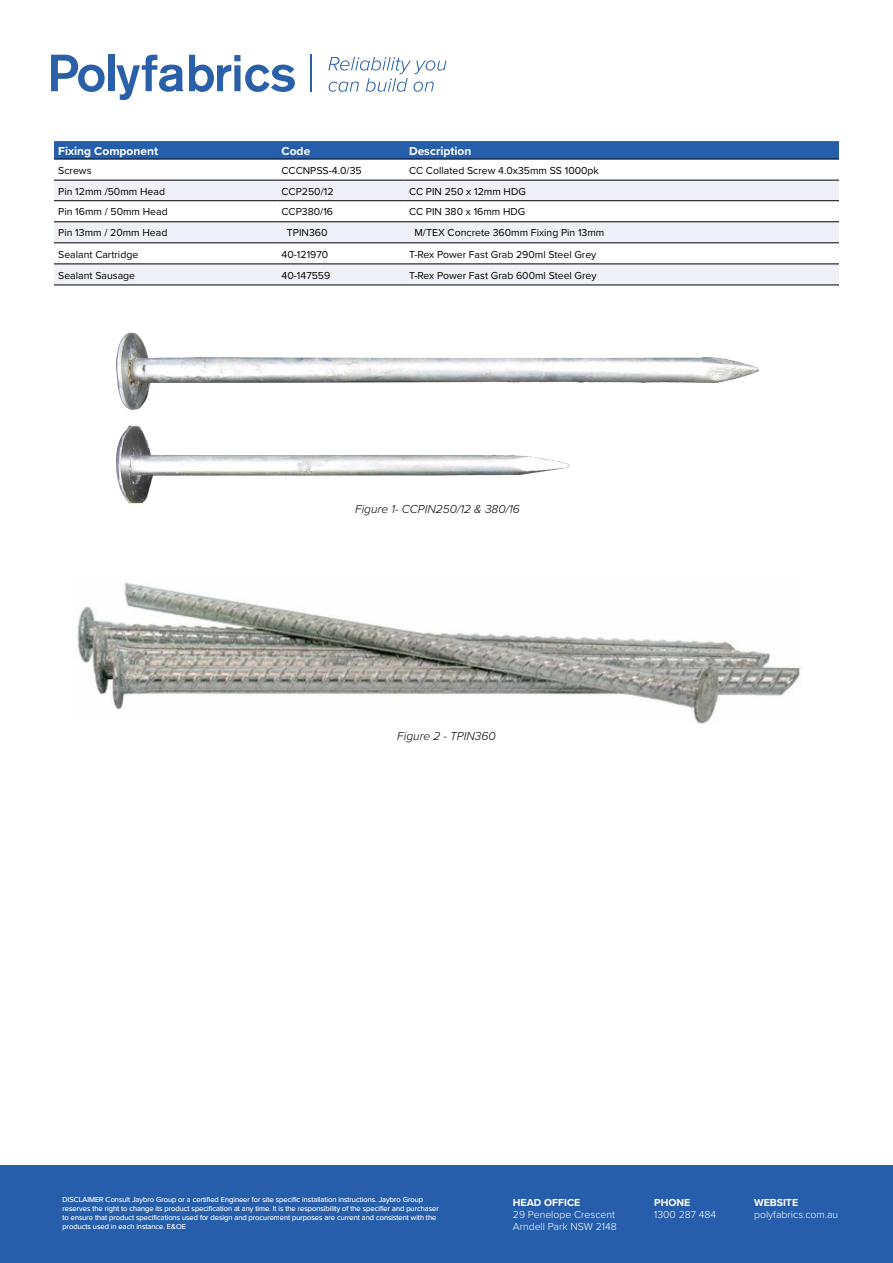
<style>
.page{position:relative;width:893px;height:1263px;background:#fff}
.page>*{position:absolute;margin:0;border:0;box-sizing:border-box;transform-origin:0 0}
.t1{font:italic 300 12px "Proxima Nova";color:#000}
.t2{font:700 12px "Proxima Nova";color:#fff}
.t3{font:10.5px "Proxima Nova";color:#000}
.t4{font:300 10.5px/12px "Proxima Nova";color:#fff}
.t5{font:700 10.5px "Proxima Nova";color:#fff}
.t6{font:300 7.5px/9px "Proxima Nova";color:#fff}
</style>
<div class="page">
<svg style="left:51px;top:55px;width:54px;height:37px"></svg>
<div style="left:108px;top:55px;width:6px;height:36px;background:#2960a8"></div>
<svg style="left:116px;top:55px;width:67px;height:45px"></svg>
<svg style="left:189px;top:55px;width:106px;height:37px"></svg>
<hr style="left:310px;top:54px;width:2px;height:38px;background:#2960a8">
<svg style="left:328px;top:57px;width:118px;height:35px"></svg>
<div style="left:0;top:1165px;width:893px;height:98px;background:#265eac"></div>
<svg style="left:54px;top:141px;width:785px;height:18px;background:#265ca8"></svg>
<svg style="left:54px;top:179px;width:785px;height:1px"></svg>
<svg style="left:54px;top:181px;width:785px;height:104px;fill:#eff0f8"></svg>
<hr style="left:54px;top:180px;width:223px;height:1px;background:#000">
<hr style="left:277px;top:180px;width:128px;height:1px;background:#000">
<hr style="left:405px;top:180px;width:434px;height:1px;background:#000">
<hr style="left:54px;top:243px;width:223px;height:1px;background:#000">
<hr style="left:277px;top:243px;width:128px;height:1px;background:#000">
<hr style="left:405px;top:243px;width:434px;height:1px;background:#000">
<hr style="left:54px;top:159px;width:223px;height:1px;background:#000">
<hr style="left:277px;top:159px;width:128px;height:1px;background:#000">
<hr style="left:405px;top:159px;width:434px;height:1px;background:#000">
<hr style="left:54px;top:200px;width:223px;height:1px;background:#000">
<hr style="left:277px;top:200px;width:128px;height:1px;background:#000">
<hr style="left:405px;top:200px;width:434px;height:1px;background:#000">
<hr style="left:54px;top:221px;width:223px;height:1px;background:#000">
<hr style="left:277px;top:221px;width:128px;height:1px;background:#000">
<hr style="left:405px;top:221px;width:434px;height:1px;background:#000">
<hr style="left:54px;top:264px;width:223px;height:1px;background:#000">
<hr style="left:277px;top:264px;width:128px;height:1px;background:#000">
<hr style="left:405px;top:264px;width:434px;height:1px;background:#000">
<hr style="left:54px;top:285px;width:223px;height:1px;background:#000">
<hr style="left:277px;top:285px;width:128px;height:1px;background:#000">
<hr style="left:405px;top:285px;width:434px;height:1px;background:#000">
<img style="left:116px;top:332px;width:643px;height:172px">
<img style="left:77px;top:582px;width:725px;height:142px">
<h1 class="t2" style="left:58px;top:142px;width:101px">Fixing Component</h1>
<h1 class="t2" style="left:281px;top:142px;width:30px">Code</h1>
<h1 class="t2" style="left:409px;top:142px;width:64px">Description</h1>
<h2 class="t3" style="left:58px;top:162px;width:35px">Screws</h2>
<h2 class="t3" style="left:281px;top:162px;width:82px">CCCNPSS-4.0/35</h2>
<h2 class="t3" style="left:409px;top:162px;width:191px">CC Collated Screw 4.0x35mm SS 1000pk</h2>
<h2 class="t3" style="left:58px;top:183px;width:108px">Pin 12mm /50mm Head</h2>
<h2 class="t3" style="left:281px;top:183px;width:53px">CCP250/12</h2>
<h2 class="t3" style="left:409px;top:183px;width:118px">CC PIN 250 x 12mm HDG</h2>
<h2 class="t3" style="left:58px;top:204px;width:111px">Pin 16mm / 50mm Head</h2>
<h2 class="t3" style="left:281px;top:204px;width:53px">CCP380/16</h2>
<h2 class="t3" style="left:409px;top:204px;width:118px">CC PIN 380 x 16mm HDG</h2>
<h2 class="t3" style="left:58px;top:225px;width:111px">Pin 13mm / 20mm Head</h2>
<h2 class="t3" style="left:287px;top:225px;width:42px">TPIN360</h2>
<h2 class="t3" style="left:414px;top:225px;width:191px">M/TEX Concrete 360mm Fixing Pin 13mm</h2>
<h2 class="t3" style="left:58px;top:246px;width:82px">Sealant Cartridge</h2>
<h2 class="t3" style="left:281px;top:246px;width:48px">40-121970</h2>
<h2 class="t3" style="left:409px;top:246px;width:189px">T-Rex Power Fast Grab 290ml Steel Grey</h2>
<h2 class="t3" style="left:58px;top:267px;width:78px">Sealant Sausage</h2>
<h2 class="t3" style="left:281px;top:267px;width:50px">40-147559</h2>
<h2 class="t3" style="left:409px;top:267px;width:189px">T-Rex Power Fast Grab 600ml Steel Grey</h2>
<h1 class="t1" style="left:355px;top:500px;width:166px">Figure 1- CCPIN250/12 &amp; 380/16</h1>
<h1 class="t1" style="left:397px;top:727px;width:100px">Figure 2 - TPIN360</h1>
<p class="t6" style="left:63px;top:1194px;width:378px">DISCLAIMER Consult Jaybro Group or a certified Engineer for site specific installation instructions. Jaybro Group reserves the right to change its product specification at any time. It is the responsibility of the specifier and purchaser to ensure that product specifications used for design and procurement purposes are current and consistent with the products used in each instance. E&amp;OE</p>
<h2 class="t5" style="left:513px;top:1194px;width:69px">HEAD OFFICE</h2>
<h2 class="t4" style="left:513px;top:1208px;width:105px">29 Penelope Crescent<br>Arndell Park NSW 2148</h2>
<h2 class="t5" style="left:654px;top:1194px;width:38px">PHONE</h2>
<h2 class="t4" style="left:654px;top:1208px;width:63px">1300 287 484</h2>
<h2 class="t5" style="left:754px;top:1194px;width:46px">WEBSITE</h2>
<h2 class="t4" style="left:754px;top:1208px;width:86px">polyfabrics.com.au</h2>
</div>
